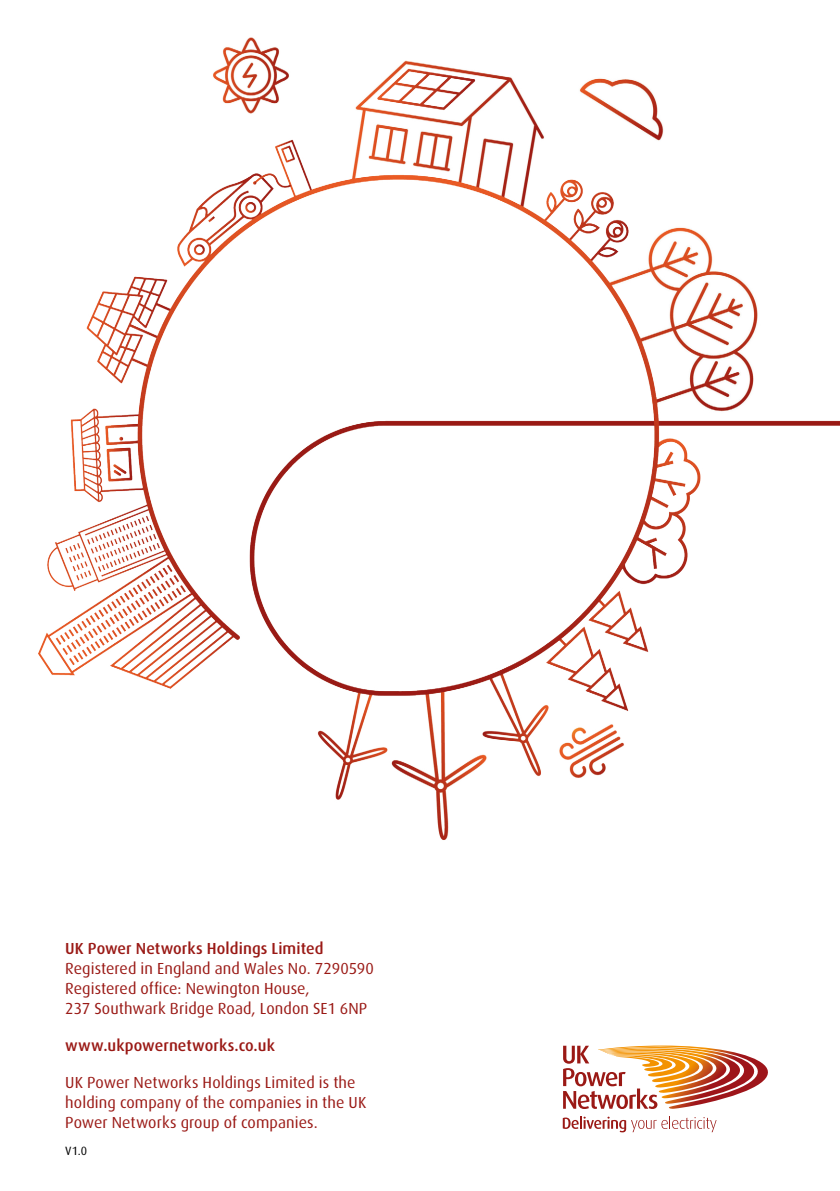
<style>
.page{position:relative;width:840px;height:1191px;background:#fff}
.page>*{position:absolute;margin:0;border:0;box-sizing:border-box;transform-origin:0 0}
.t1{font:16px/20px "Dax";letter-spacing:.005em;color:#9a1915}
.t2{font:500 16px "Dax";letter-spacing:.005em;color:#9a1915}
.t3{font:12px "Dax";color:#000}
</style>
<div class="page">
<img style="left:38px;top:37px;width:801px;height:1095px">
<p class="t2" style="left:65px;top:940px;width:259px">UK Power Networks Holdings Limited</p>
<p class="t1" style="left:65px;top:959px;width:310px">Registered in England and Wales No. 7290590<br>Registered office: Newington House,<br>237 Southwark Bridge Road, London SE1 6NP</p>
<p class="t2" style="left:65px;top:1037px;width:211px">www.ukpowernetworks.co.uk</p>
<p class="t1" style="left:65px;top:1073px;width:302px">UK Power Networks Holdings Limited is the holding company of the companies in the UK<br>Power Networks group of companies.</p>
<p class="t3" style="left:65px;top:1144px;width:23px">V1.0</p>
</div>
